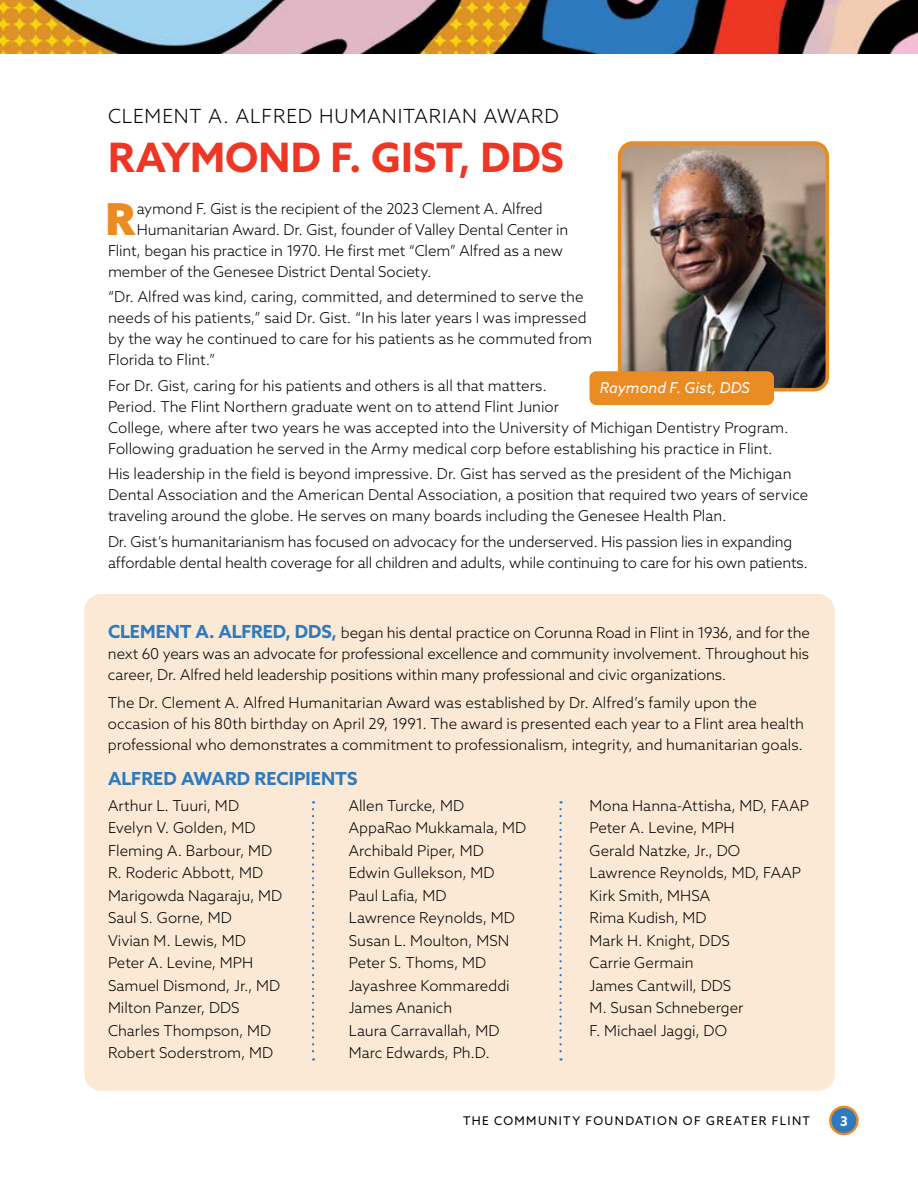
<style>
.page{position:relative;width:918px;height:1188px;background:#fff}
.page>*{position:absolute;margin:0;border:0;box-sizing:border-box;transform-origin:0 0}
.t1{font:900 43.95px "Azo Sans";color:#eb8b23}
.t2{font:700 40.5px "Azo Sans";letter-spacing:.005em;color:#ee3624}
.t3{font:300 19.5px "Azo Sans";letter-spacing:.045em;color:#000}
.t4{font:700 18px "Azo Sans";color:#2d7abf}
.t5{font:300 15px/22.5px "Azo Sans";color:#000}
.t6{font:italic 15px "Azo Sans";color:#fff}
.t7{font:700 13.5px "Azo Sans";color:#fff}
.t8{font:12px "Azo Sans";letter-spacing:.115em;color:#000}
.s1{font-weight:700;font-size:18px;color:#2d7abf}
</style>
<div class="page">
<div style="left:84px;top:594px;width:751px;height:497px;background:#fce9d5;border-radius:17px"></div>
<img style="left:0;top:0;width:918px;height:54px">
<div style="left:830px;top:1107px;width:27px;height:27px;background:#2d7abf;border-radius:50%"></div>
<div style="left:829px;top:1106px;width:30px;height:29px;border:2px solid #eb8b23;border-radius:50%"></div>
<img style="left:623px;top:146px;width:201px;height:241px">
<div style="left:618px;top:141px;width:211px;height:251px;border:4px solid #eb8b23;border-radius:13px"></div>
<div style="left:590px;top:371px;width:184px;height:34px;background:#eb8b23;border-radius:7px"></div>
<svg style="left:312px;top:809px;width:2px;height:252px"></svg>
<svg style="left:559px;top:809px;width:3px;height:252px"></svg>
<h3 class="t3" style="left:108px;top:104px;width:452px">CLEMENT A. ALFRED HUMANITARIAN AWARD</h3>
<h2 class="t2" style="left:108px;top:131px;width:457px">RAYMOND F. GIST, DDS</h2>
<h1 class="t1" style="left:105px;top:189px;width:31px">R</h1>
<p class="t5" style="left:137px;top:197px;width:408px">aymond F. Gist is the recipient of the 2023 Clement A. Alfred</p>
<p class="t5" style="left:137px;top:218px;width:433px">Humanitarian Award. Dr. Gist, founder of Valley Dental Center in</p>
<p class="t5" style="left:108px;top:239px;width:456px">Flint, began his practice in 1970. He first met “Clem” Alfred as a new</p>
<p class="t5" style="left:108px;top:260px;width:325px">member of the Genesee District Dental Society.</p>
<p class="t5" style="left:108px;top:286px;width:486px;line-height:21px">“Dr. Alfred was kind, caring, committed, and determined to serve the needs of his patients,” said Dr. Gist. “In his later years I was impressed by the way he continued to care for his patients as he commuted from Florida to Flint.”</p>
<p class="t5" style="left:108px;top:375px;width:682px;line-height:21px">For Dr. Gist, caring for his patients and others is all that matters.<br>Period. The Flint Northern graduate went on to attend Flint Junior<br>College, where after two years he was accepted into the University of Michigan Dentistry Program.<br>Following graduation he served in the Army medical corp before establishing his practice in Flint.</p>
<p class="t5" style="left:108px;top:463px;width:702px;line-height:21px">His leadership in the field is beyond impressive. Dr. Gist has served as the president of the Michigan<br>Dental Association and the American Dental Association, a position that required two years of service traveling around the globe. He serves on many boards including the Genesee Health Plan.</p>
<p class="t5" style="left:108px;top:531px;width:702px;line-height:21px">Dr. Gist’s humanitarianism has focused on advocacy for the underserved. His passion lies in expanding affordable dental health coverage for all children and adults, while continuing to care for his own patients.</p>
<p class="t6" style="left:600px;top:378px;width:152px">Raymond F. Gist, DDS</p>
<p class="t5" style="left:108px;top:622px;width:704px;line-height:21px;text-align:justify"><span class="s1">CLEMENT A. ALFRED, DDS,</span> began his dental practice on Corunna Road in Flint in 1936, and for the next 60 years was an advocate for professional excellence and community involvement. Throughout his career, Dr. Alfred held leadership positions within many professional and civic organizations.</p>
<p class="t5" style="left:108px;top:692px;width:697px;line-height:21px">The Dr. Clement A. Alfred Humanitarian Award was established by Dr. Alfred’s family upon the occasion of his 80th birthday on April 29, 1991. The award is presented each year to a Flint area health professional who demonstrates a commitment to professionalism, integrity, and humanitarian goals.</p>
<p class="t4" style="left:108px;top:766px;width:251px">ALFRED AWARD RECIPIENTS</p>
<p class="t5" style="left:108px;top:794px;width:176px">Arthur L. Tuuri, MD<br>Evelyn V. Golden, MD<br>Fleming A. Barbour, MD<br>R. Roderic Abbott, MD<br>Marigowda Nagaraju, MD<br>Saul S. Gorne, MD<br>Vivian M. Lewis, MD<br>Peter A. Levine, MPH<br>Samuel Dismond, Jr., MD<br>Milton Panzer, DDS<br>Charles Thompson, MD<br>Robert Soderstrom, MD</p>
<p class="t5" style="left:349px;top:794px;width:179px">Allen Turcke, MD<br>AppaRao Mukkamala, MD<br>Archibald Piper, MD<br>Edwin Gullekson, MD<br>Paul Lafia, MD<br>Lawrence Reynolds, MD<br>Susan L. Moulton, MSN<br>Peter S. Thoms, MD<br>Jayashree Kommareddi<br>James Ananich<br>Laura Carravallah, MD<br>Marc Edwards, Ph.D.</p>
<p class="t5" style="left:590px;top:794px;width:221px">Mona Hanna-Attisha, MD, FAAP<br>Peter A. Levine, MPH<br>Gerald Natzke, Jr., DO<br>Lawrence Reynolds, MD, FAAP<br>Kirk Smith, MHSA<br>Rima Kudish, MD<br>Mark H. Knight, DDS<br>Carrie Germain<br>James Cantwill, DDS<br>M. Susan Schneberger<br>F. Michael Jaggi, DO</p>
<p class="t8" style="left:463px;top:1113px;width:349px">THE COMMUNITY FOUNDATION OF GREATER FLINT</p>
<p class="t7" style="left:840px;top:1112px;width:9px">3</p>
</div>
